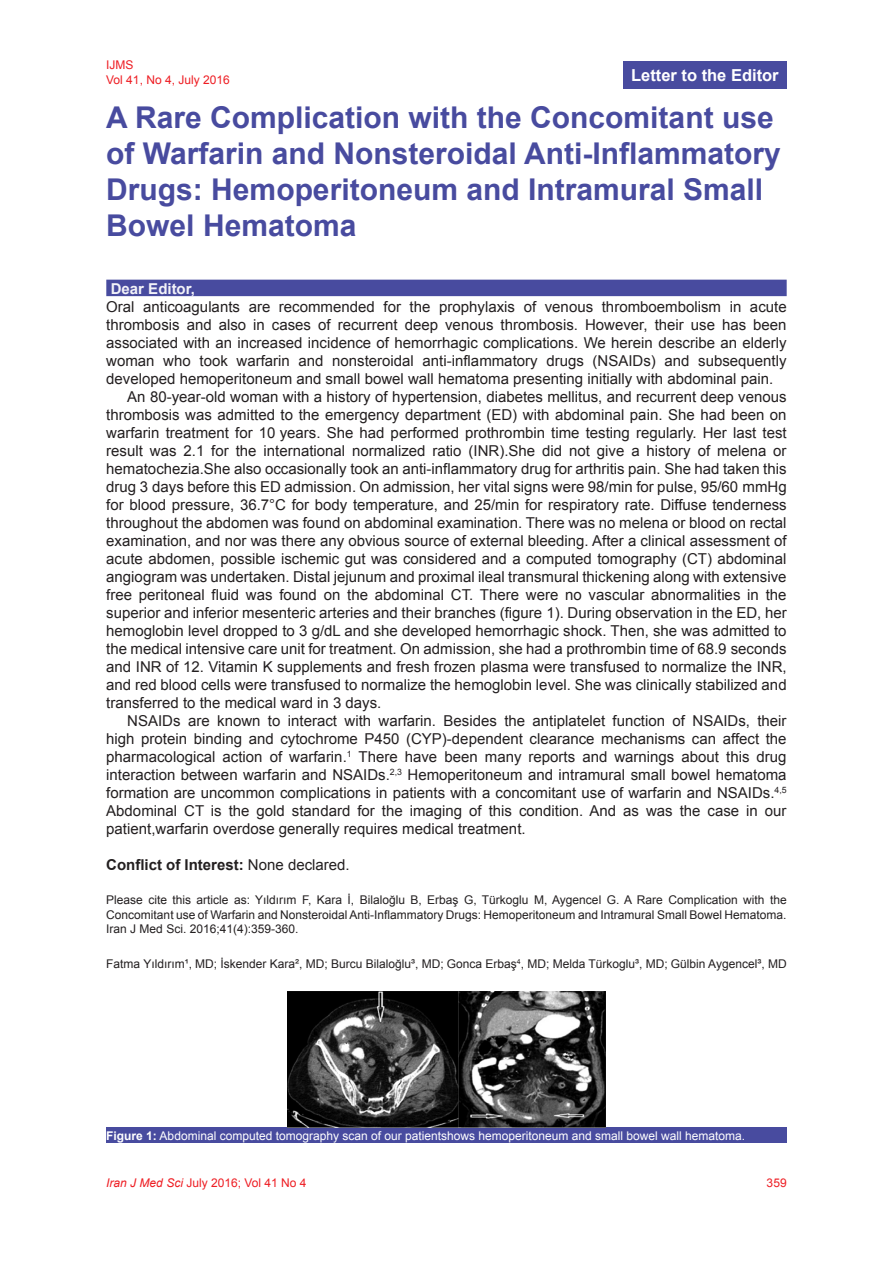
<style>
.page{position:relative;width:893px;height:1263px;background:#fff}
.page>*{position:absolute;margin:0;border:0;box-sizing:border-box;transform-origin:0 0}
.AT{font:700 30px/36px "Arial";color:#484b9f}
.AH{font:700 16.5px "Arial";color:#fff}
.TX{font:15px/18px "Arial";color:#231f20;text-align:justify}
.TXFL{font:15px/18px "Arial";color:#231f20;text-align:justify}
.TX_Conflict{font:700 15px "Arial";color:#231f20}
.t1{font:700 15px "Arial";color:#f2f2f8}
.HTC{font:12px/14.4px "Arial";color:#231f20;text-align:justify}
.FGC{font:12px "Arial";color:#fff}
.RF{font:12px/14.4px "Arial";color:#ee1d23}
.s1{font-weight:400}
.s2{font-weight:700}
.s3{font-style:italic}
</style>
<div class="page">
<div style="left:106px;top:280px;width:681px;height:16px;background:#484b9f"></div>
<div style="left:623px;top:61px;width:164px;height:28px;background:#484b9f"></div>
<div style="left:106px;top:1127px;width:681px;height:16px;background:#484b9f"></div>
<img style="left:288px;top:991px;width:317px;height:136px">
<p class="RF" style="left:106px;top:58px;width:125px">IJMS<br>Vol 41, No 4, July 2016</p>
<p class="AH" style="left:631px;top:63px;width:149px">Letter to the Editor</p>
<p class="AT" style="left:106px;top:100px;width:676px">A Rare Complication with the Concomitant use of Warfarin and Nonsteroidal Anti-Inflammatory Drugs: Hemoperitoneum and Intramural Small Bowel Hematoma</p>
<h1 class="t1" style="left:111px;top:278px;width:86px">Dear Editor,</h1>
<p class="TXFL" style="left:106px;top:297px;width:682px">Oral anticoagulants are recommended for the prophylaxis of venous thromboembolism in acute thrombosis and also in cases of recurrent deep venous thrombosis. However, their use has been associated with an increased incidence of hemorrhagic complications. We herein describe an elderly woman who took warfarin and nonsteroidal anti-inflammatory drugs (NSAIDs) and subsequently developed hemoperitoneum and small bowel wall hematoma presenting initially with abdominal pain.</p>
<p class="TX" style="left:106px;top:387px;width:682px;text-indent:21px">An 80-year-old woman with a history of hypertension, diabetes mellitus, and recurrent deep venous thrombosis was admitted to the emergency department (ED) with abdominal pain. She had been on warfarin treatment for 10 years. She had performed prothrombin time testing regularly. Her last test result was 2.1 for the international normalized ratio (INR).She did not give a history of melena or hematochezia.She also occasionally took an anti-inflammatory drug for arthritis pain. She had taken this drug 3 days before this ED admission. On admission, her vital signs were 98/min for pulse, 95/60 mmHg for blood pressure, 36.7°C for body temperature, and 25/min for respiratory rate. Diffuse tenderness throughout the abdomen was found on abdominal examination. There was no melena or blood on rectal examination, and nor was there any obvious source of external bleeding. After a clinical assessment of acute abdomen, possible ischemic gut was considered and a computed tomography (CT) abdominal angiogram was undertaken. Distal jejunum and proximal ileal transmural thickening along with extensive free peritoneal fluid was found on the abdominal CT. There were no vascular abnormalities in the superior and inferior mesenteric arteries and their branches (figure 1). During observation in the ED, her hemoglobin level dropped to 3 g/dL and she developed hemorrhagic shock. Then, she was admitted to the medical intensive care unit for treatment. On admission, she had a prothrombin time of 68.9 seconds and INR of 12. Vitamin K supplements and fresh frozen plasma were transfused to normalize the INR, and red blood cells were transfused to normalize the hemoglobin level. She was clinically stabilized and transferred to the medical ward in 3 days.</p>
<p class="TX" style="left:106px;top:711px;width:682px;text-indent:21px">NSAIDs are known to interact with warfarin. Besides the antiplatelet function of NSAIDs, their high protein binding and cytochrome P450 (CYP)-dependent clearance mechanisms can affect the pharmacological action of warfarin.<sup>1</sup> There have been many reports and warnings about this drug interaction between warfarin and NSAIDs.<sup>2,3</sup> Hemoperitoneum and intramural small bowel hematoma formation are uncommon complications in patients with a concomitant use of warfarin and NSAIDs.<sup>4,5<br></sup>Abdominal CT is the gold standard for the imaging of this condition. And as was the case in our patient,warfarin overdose generally requires medical treatment.</p>
<p class="TX_Conflict" style="left:106px;top:854px;width:245px">Conflict of Interest: <span class="s1">None declared.</span></p>
<p class="HTC" style="left:106px;top:893px;width:682px">Please cite this article as: Yıldırım F, Kara İ, Bilaloğlu B, Erbaş G, Türkoglu M, Aygencel G. A Rare Complication with the Concomitant use of Warfarin and Nonsteroidal Anti-Inflammatory Drugs: Hemoperitoneum and Intramural Small Bowel Hematoma.<br>Iran J Med Sci. 2016;41(4):359-360.</p>
<p class="HTC" style="left:106px;top:956px;width:682px">Fatma Yıldırım¹, MD; İskender Kara², MD; Burcu Bilaloğlu³, MD; Gonca Erbaş<sup>4</sup>, MD; Melda Türkoglu³, MD; Gülbin Aygencel³, MD</p>
<p class="FGC" style="left:106px;top:1128px;width:640px"><span class="s2">Figure 1:</span> Abdominal computed tomography scan of our patientshows hemoperitoneum and small bowel wall hematoma.</p>
<p class="RF" style="left:106px;top:1175px;width:202px"><span class="s3">Iran J Med Sci</span> July 2016; Vol 41 No 4</p>
<p class="RF" style="left:767px;top:1175px;width:22px">359</p>
</div>
